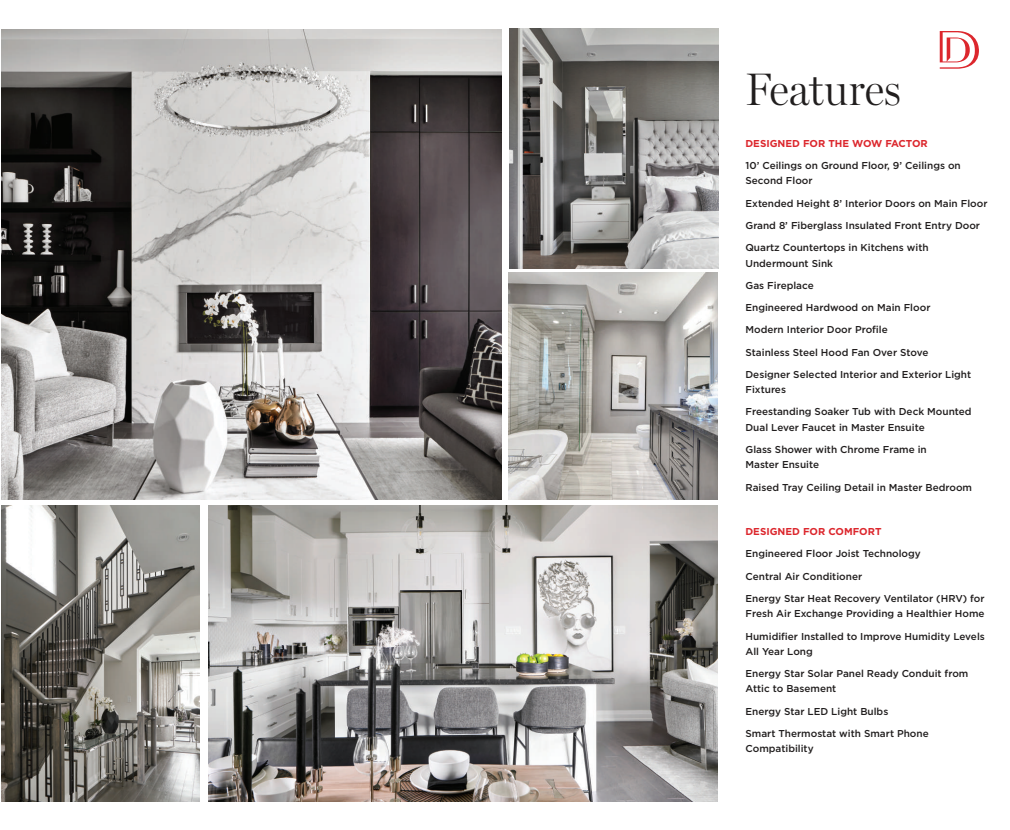
<style>
.page{position:relative;width:1010px;height:830px;background:#fff}
.page>*{position:absolute;margin:0;border:0;box-sizing:border-box;transform-origin:0 0}
.t1{font:300 45.8px "Miller Display";color:#211e1e}
.t2{font:500 10px/15.3px "Gotham";color:#211e1e}
.t3{font:700 10px "Gotham";color:#dc272d}
</style>
<div class="page">
<img style="left:509px;top:28px;width:208px;height:240px">
<svg style="left:939px;top:31px;width:40px;height:38px"></svg>
<img style="left:1px;top:29px;width:500px;height:470px">
<img style="left:509px;top:272px;width:208px;height:227px">
<img style="left:1px;top:505px;width:199px;height:296px">
<img style="left:208px;top:505px;width:509px;height:296px">
<h1 class="t1" style="left:745px;top:61px;width:157px">Features</h1>
<p class="t3" style="left:745px;top:137px;width:184px">DESIGNED FOR THE WOW FACTOR</p>
<p class="t2" style="left:745px;top:158px;width:217px">10’ Ceilings on Ground Floor, 9’ Ceilings on<br>Second Floor</p>
<p class="t2" style="left:745px;top:195px;width:243px">Extended Height 8’ Interior Doors on Main Floor</p>
<p class="t2" style="left:745px;top:217px;width:236px">Grand 8’ Fiberglass Insulated Front Entry Door</p>
<p class="t2" style="left:745px;top:240px;width:185px">Quartz Countertops in Kitchens with<br>Undermount Sink</p>
<p class="t2" style="left:745px;top:277px;width:70px">Gas Fireplace</p>
<p class="t2" style="left:745px;top:300px;width:186px">Engineered Hardwood on Main Floor</p>
<p class="t2" style="left:745px;top:322px;width:144px">Modern Interior Door Profile</p>
<p class="t2" style="left:745px;top:344px;width:184px">Stainless Steel Hood Fan Over Stove</p>
<p class="t2" style="left:745px;top:366px;width:227px">Designer Selected Interior and Exterior Light<br>Fixtures</p>
<p class="t2" style="left:745px;top:404px;width:227px">Freestanding Soaker Tub with Deck Mounted<br>Dual Lever Faucet in Master Ensuite</p>
<p class="t2" style="left:745px;top:441px;width:183px">Glass Shower with Chrome Frame in<br>Master Ensuite</p>
<p class="t2" style="left:745px;top:479px;width:228px">Raised Tray Ceiling Detail in Master Bedroom</p>
<p class="t3" style="left:745px;top:525px;width:137px">DESIGNED FOR COMFORT</p>
<p class="t2" style="left:745px;top:546px;width:177px">Engineered Floor Joist Technology</p>
<p class="t2" style="left:745px;top:568px;width:118px">Central Air Conditioner</p>
<p class="t2" style="left:745px;top:590px;width:240px">Energy Star Heat Recovery Ventilator (HRV) for<br>Fresh Air Exchange Providing a Healthier Home</p>
<p class="t2" style="left:745px;top:628px;width:241px">Humidifier Installed to Improve Humidity Levels<br>All Year Long</p>
<p class="t2" style="left:745px;top:665px;width:224px">Energy Star Solar Panel Ready Conduit from<br>Attic to Basement</p>
<p class="t2" style="left:745px;top:703px;width:144px">Energy Star LED Light Bulbs</p>
<p class="t2" style="left:745px;top:725px;width:185px">Smart Thermostat with Smart Phone<br>Compatibility</p>
</div>
